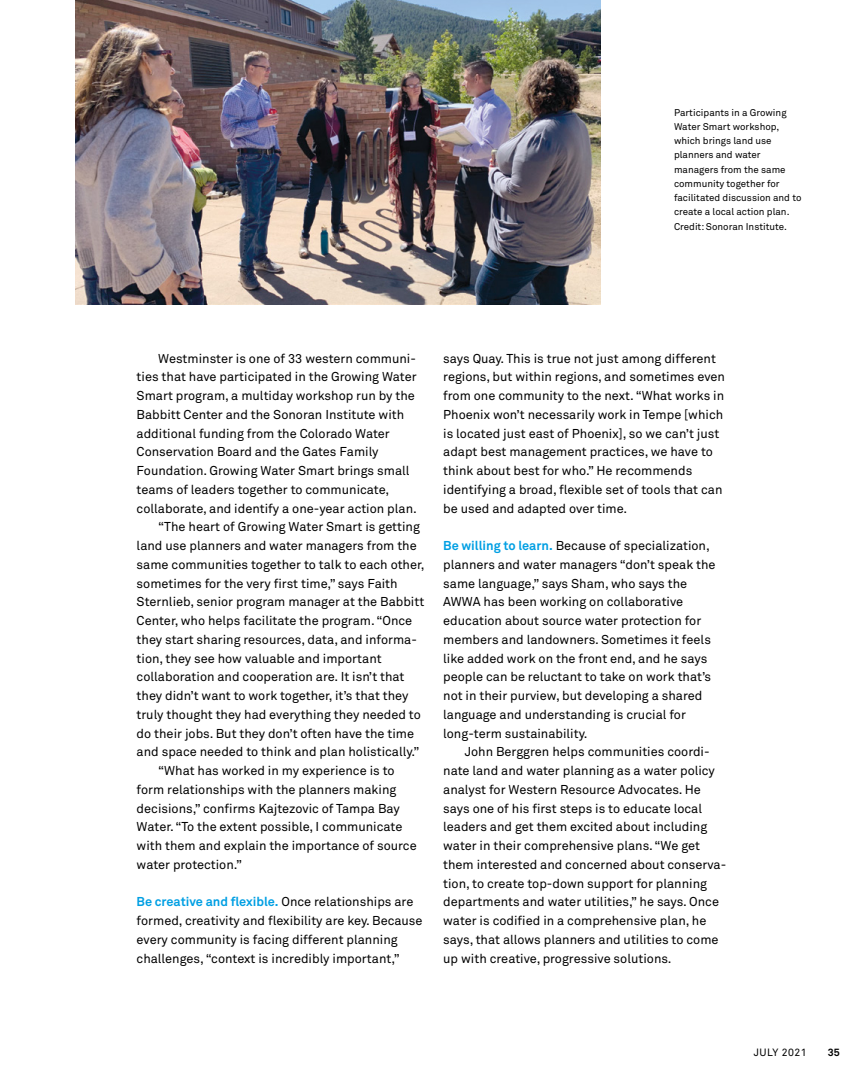
<style>
.page{position:relative;width:864px;height:1080px;background:#fff}
.page>*{position:absolute;margin:0;border:0;box-sizing:border-box;transform-origin:0 0}
.t1{font:12.75px/18.8px "Akkurat Pro";color:#000}
.t2{font:10.5px "Akkurat Pro";letter-spacing:.05em;color:#000}
.t3{font:700 10.5px "Akkurat Pro";color:#000}
.t4{font:9.75px/14.2px "Akkurat Pro";color:#000}
.s1{font-weight:700;color:#009fe3}
</style>
<div class="page">
<img style="left:76px;top:0;width:524px;height:304px">
<p class="t4" style="left:674px;top:105px;width:129px">Participants in a Growing<br>Water Smart workshop, which brings land use planners and water managers from the same community together for facilitated discussion and to create a local action plan.<br>Credit: Sonoran Institute.</p>
<p class="t1" style="left:158px;top:349px;width:259px">Westminster is one of 33 western communi-</p>
<p class="t1" style="left:137px;top:368px;width:282px">ties that have participated in the Growing Water</p>
<p class="t1" style="left:137px;top:387px;width:280px">Smart program, a multiday workshop run by the</p>
<p class="t1" style="left:137px;top:405px;width:269px">Babbitt Center and the Sonoran Institute with</p>
<p class="t1" style="left:137px;top:424px;width:255px">additional funding from the Colorado Water</p>
<p class="t1" style="left:137px;top:443px;width:243px">Conservation Board and the Gates Family</p>
<p class="t1" style="left:137px;top:462px;width:274px">Foundation. Growing Water Smart brings small</p>
<p class="t1" style="left:137px;top:480px;width:254px">teams of leaders together to communicate,</p>
<p class="t1" style="left:137px;top:499px;width:282px">collaborate, and identify a one-year action plan.</p>
<p class="t1" style="left:158px;top:518px;width:263px">“The heart of Growing Water Smart is getting</p>
<p class="t1" style="left:137px;top:537px;width:282px">land use planners and water managers from the</p>
<p class="t1" style="left:137px;top:555px;width:289px">same communities together to talk to each other,</p>
<p class="t1" style="left:137px;top:574px;width:263px">sometimes for the very first time,” says Faith</p>
<p class="t1" style="left:137px;top:593px;width:289px">Sternlieb, senior program manager at the Babbitt</p>
<p class="t1" style="left:137px;top:612px;width:277px">Center, who helps facilitate the program. “Once</p>
<p class="t1" style="left:137px;top:630px;width:282px">they start sharing resources, data, and informa-</p>
<p class="t1" style="left:137px;top:649px;width:247px">tion, they see how valuable and important</p>
<p class="t1" style="left:137px;top:668px;width:269px">collaboration and cooperation are. It isn’t that</p>
<p class="t1" style="left:137px;top:687px;width:273px">they didn’t want to work together, it’s that they</p>
<p class="t1" style="left:137px;top:705px;width:286px">truly thought they had everything they needed to</p>
<p class="t1" style="left:137px;top:724px;width:279px">do their jobs. But they don’t often have the time</p>
<p class="t1" style="left:137px;top:743px;width:284px">and space needed to think and plan holistically.”</p>
<p class="t1" style="left:158px;top:762px;width:238px">“What has worked in my experience is to</p>
<p class="t1" style="left:137px;top:780px;width:261px">form relationships with the planners making</p>
<p class="t1" style="left:137px;top:799px;width:265px">decisions,” confirms Kajtezovic of Tampa Bay</p>
<p class="t1" style="left:137px;top:818px;width:267px">Water. “To the extent possible, I communicate</p>
<p class="t1" style="left:137px;top:837px;width:282px">with them and explain the importance of source</p>
<p class="t1" style="left:137px;top:855px;width:107px">water protection.”</p>
<p class="t1" style="left:137px;top:893px;width:287px"><span class="s1">Be creative and flexible.</span> Once relationships are formed, creativity and flexibility are key. Because every community is facing different planning challenges, “context is incredibly important,”</p>
<p class="t1" style="left:443px;top:349px;width:283px">says Quay. This is true not just among different regions, but within regions, and sometimes even from one community to the next. “What works in Phoenix won’t necessarily work in Tempe [which is located just east of Phoenix], so we can’t just adapt best management practices, we have to think about best for who.” He recommends identifying a broad, flexible set of tools that can be used and adapted over time.</p>
<p class="t1" style="left:443px;top:537px;width:274px"><span class="s1">Be willing to learn.</span> Because of specialization, planners and water managers “don’t speak the same language,” says Sham, who says the AWWA has been working on collaborative education about source water protection for members and landowners. Sometimes it feels like added work on the front end, and he says people can be reluctant to take on work that’s not in their purview, but developing a shared language and understanding is crucial for long-term sustainability.</p>
<p class="t1" style="left:443px;top:743px;width:285px;text-indent:22px">John Berggren helps communities coordi&shy;nate land and water planning as a water policy analyst for Western Resource Advocates. He says one of his first steps is to educate local leaders and get them excited about including water in their comprehensive plans. “We get them interested and concerned about conserva&shy;tion, to create top-down support for planning departments and water utilities,” he says. Once water is codified in a comprehensive plan, he says, that allows planners and utilities to come up with creative, progressive solutions.</p>
<p class="t2" style="left:754px;top:1047px;width:54px">JULY 2021</p>
<p class="t3" style="left:828px;top:1046px;width:13px">35</p>
</div>
